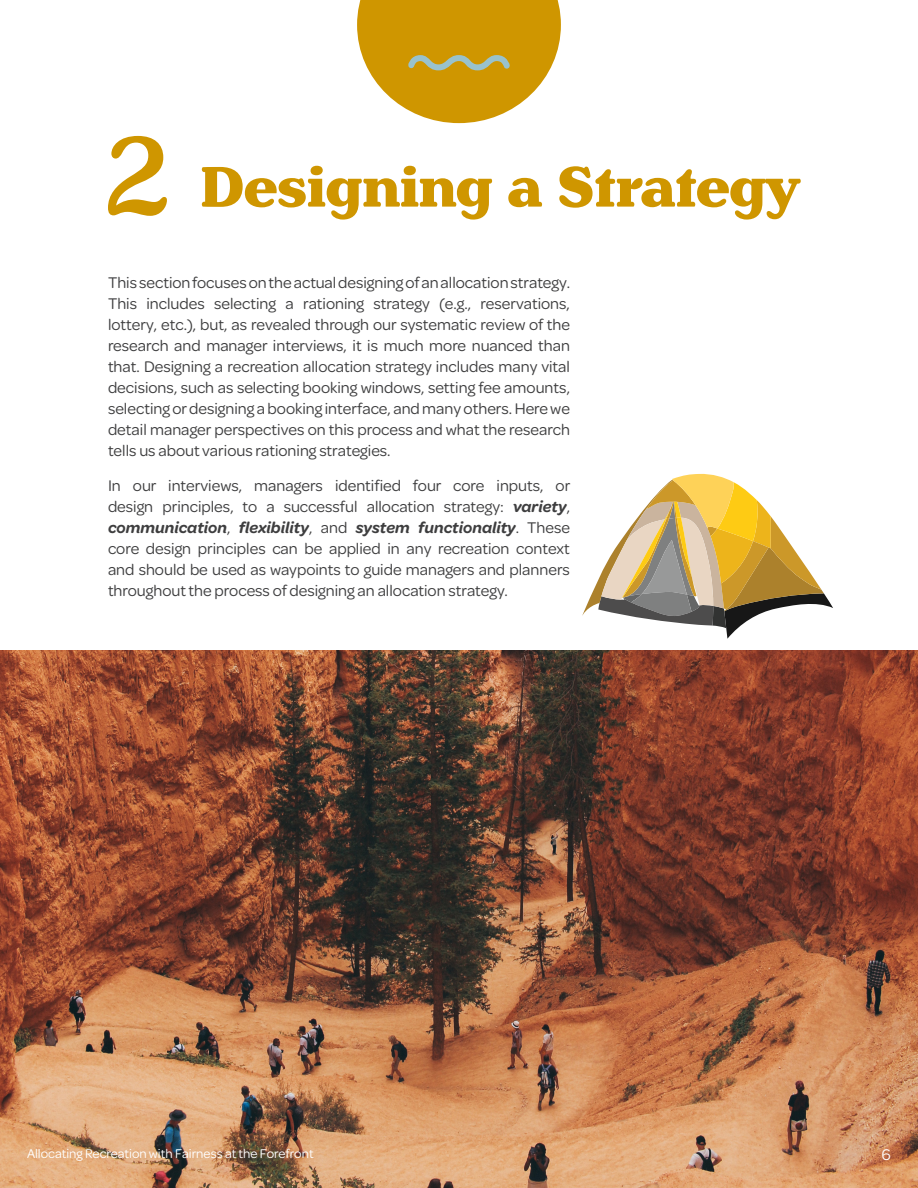
<style>
.page{position:relative;width:918px;height:1188px;background:#fff}
.page>*{position:absolute;margin:0;border:0;box-sizing:border-box;transform-origin:0 0}
.Section_Header-NEW{font:800 60px "Henriette";color:#cf9600}
.t1{font:16.5px/21px "Omnes";color:#3e3e3f;text-align:justify}
.t2{font:16.5px "Omnes";color:#fff}
.t3{font:13.5px "Omnes";color:#fff}
.s1{font-weight:600;font-style:italic}
</style>
<div class="page">
<img style="left:0;top:651px;width:918px;height:537px">
<svg style="left:357px;top:0;width:204px;height:123px"></svg>
<svg style="left:108px;top:136px;width:59px;height:80px"></svg>
<svg style="left:582px;top:474px;width:251px;height:165px"></svg>
<p class="Section_Header-NEW" style="left:200px;top:151px;width:601px">Designing a Strategy</p>
<p class="t1" style="left:108px;top:271px;width:464px">This section focuses on the actual designing of an allocation strategy.<br>This includes selecting a rationing strategy (e.g., reservations, lottery, etc.), but, as revealed through our systematic review of the research and manager interviews, it is much more nuanced than that. Designing a recreation allocation strategy includes many vital decisions, such as selecting booking windows, setting fee amounts, selecting or designing a booking interface, and many others. Here we detail manager perspectives on this process and what the research tells us about various rationing strategies.</p>
<p class="t1" style="left:108px;top:474px;width:464px">In our interviews, managers identified four core inputs, or design principles, to a successful allocation strategy: <span class="s1">variety</span>, <span class="s1">communication</span>, <span class="s1">flexibility</span>, and <span class="s1">system functionality</span>. These core design principles can be applied in any recreation context and should be used as waypoints to guide managers and planners throughout the process of designing an allocation strategy.</p>
<p class="t3" style="left:27px;top:1144px;width:288px">Allocating Recreation with Fairness at the Forefront</p>
<p class="t2" style="left:882px;top:1144px;width:11px">6</p>
</div>
